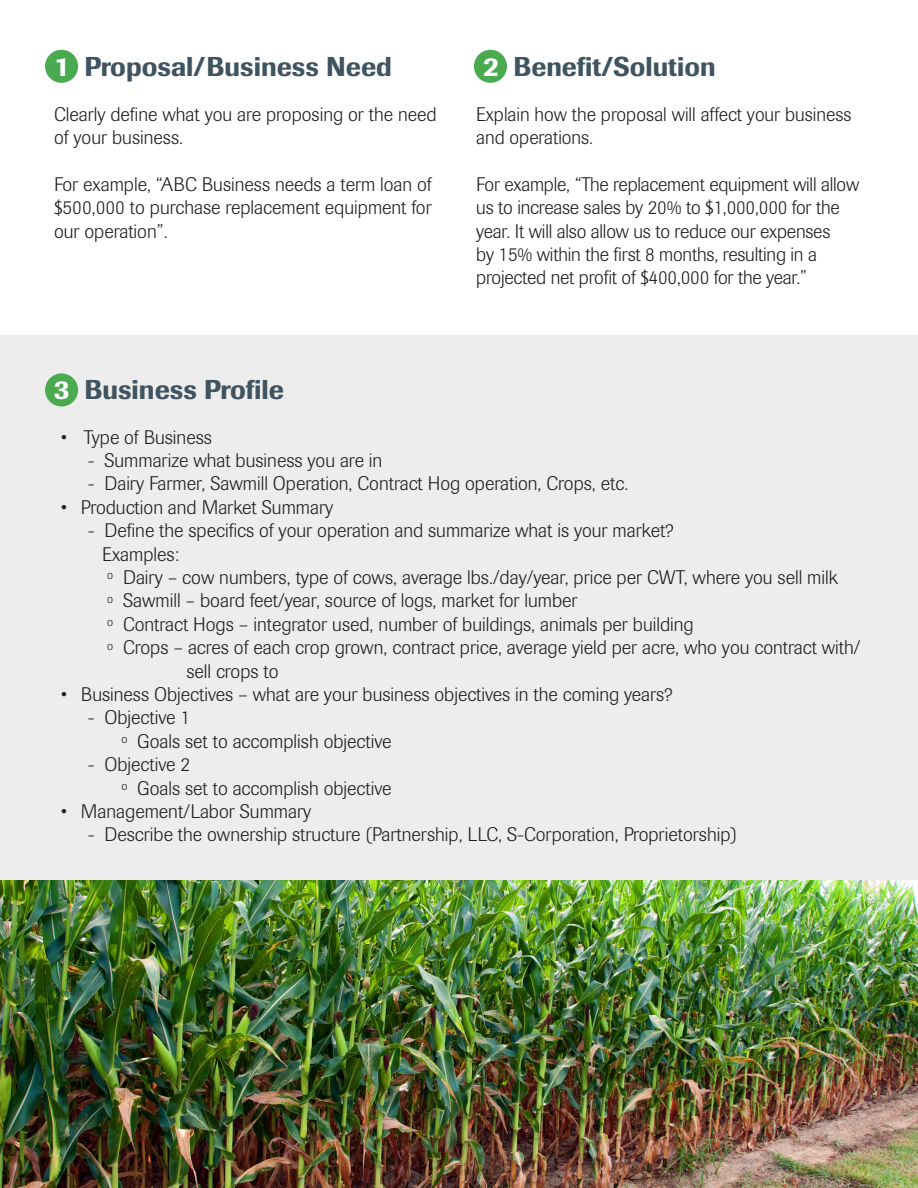
<style>
.page{position:relative;width:918px;height:1188px;background:#fff}
.page>*{position:absolute;margin:0;border:0;box-sizing:border-box;transform-origin:0 0}
.t1{font:500 27px "Imago";color:#3f5360}
.t2{font:300 19.5px/23.4px "Imago";color:#231f20}
.t3{font:300 12px "Imago";color:#231f20}
.s1{color:#fff}
</style>
<div class="page">
<div style="left:0;top:336px;width:918px;height:852px;background:#ecedec"></div>
<div style="left:45px;top:50px;width:33px;height:33px;background:#49aa50;border-radius:50%"></div>
<div style="left:45px;top:373px;width:33px;height:33px;background:#49aa50;border-radius:50%"></div>
<div style="left:474px;top:50px;width:33px;height:33px;background:#49aa50;border-radius:50%"></div>
<img style="left:0;top:880px;width:918px;height:308px">
<h2 class="t1" style="left:54px;top:50px;width:340px"><span class="s1">1</span> Proposal/Business Need</h2>
<p class="t2" style="left:54px;top:103px;width:384px">Clearly defne what you are proposing or the need of your business.</p>
<p class="t2" style="left:54px;top:173px;width:380px;text-align:justify">For example, “ABC Business needs a term loan of $500,000 to purchase replacement equipment for our operation”.</p>
<p class="t1" style="left:54px;top:373px;width:232px"><span class="s1">3</span> Business Profle</p>
<p class="t2" style="left:61px;top:425px;width:153px">• Type of Business</p>
<p class="t2" style="left:88px;top:449px;width:296px">- Summarize what business you are in</p>
<h2 class="t1" style="left:484px;top:50px;width:234px"><span class="s1">2</span> Beneft/Solution</h2>
<p class="t2" style="left:476px;top:103px;width:377px">Explain how the proposal will affect your business and operations.</p>
<p class="t2" style="left:476px;top:173px;width:385px">For example, “The replacement equipment will allow us to increase sales by 20% to $1,000,000 for the year. It will also allow us to reduce our expenses<br>by 15% within the frst 8 months, resulting in a projected net proft of $400,000 for the year.”</p>
<p class="t2" style="left:88px;top:472px;width:542px">- Dairy Farmer, Sawmill Operation, Contract Hog operation, Crops, etc.</p>
<p class="t2" style="left:61px;top:496px;width:274px">• Production and Market Summary</p>
<p class="t2" style="left:102px;top:519px;width:573px;text-indent:-15px">- Defne the specifcs of your operation and summarize what is your market?<br>Examples:</p>
<p class="t3" style="left:107px;top:569px;width:7px">o</p>
<p class="t2" style="left:123px;top:566px;width:716px">Dairy – cow numbers, type of cows, average lbs./day/year, price per CWT, where you sell milk</p>
<p class="t3" style="left:107px;top:592px;width:7px">o</p>
<p class="t2" style="left:123px;top:589px;width:456px">Sawmill – board feet/year, source of logs, market for lumber</p>
<p class="t3" style="left:107px;top:615px;width:7px">o</p>
<p class="t2" style="left:123px;top:613px;width:572px">Contract Hogs – integrator used, number of buildings, animals per building</p>
<p class="t3" style="left:107px;top:639px;width:7px">o</p>
<p class="t2" style="left:186px;top:636px;width:676px;text-indent:-63px">Crops – acres of each crop grown, contract price, average yield per acre, who you contract with/ sell crops to</p>
<p class="t2" style="left:61px;top:683px;width:613px">• Business Objectives – what are your business objectives in the coming years?</p>
<p class="t2" style="left:88px;top:706px;width:104px">- Objective 1</p>
<p class="t3" style="left:122px;top:732px;width:7px">o</p>
<p class="t2" style="left:137px;top:730px;width:256px">Goals set to accomplish objective</p>
<p class="t2" style="left:88px;top:753px;width:104px">- Objective 2</p>
<p class="t3" style="left:122px;top:779px;width:7px">o</p>
<p class="t2" style="left:137px;top:776px;width:256px">Goals set to accomplish objective</p>
<p class="t2" style="left:61px;top:800px;width:252px">• Management/Labor Summary</p>
<p class="t2" style="left:88px;top:823px;width:651px">- Describe the ownership structure (Partnership, LLC, S-Corporation, Proprietorship)</p>
</div>
